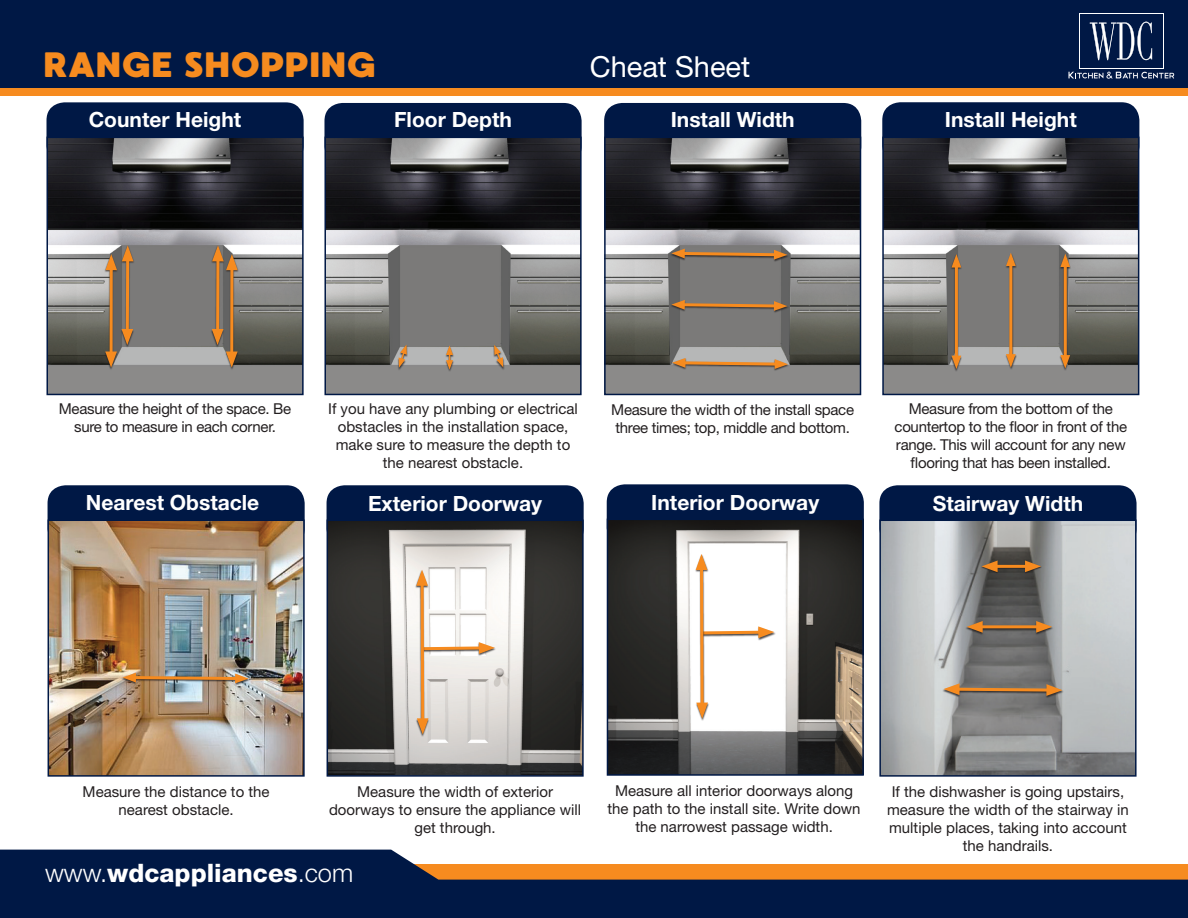
<style>
.page{position:relative;width:1188px;height:918px;background:#fff}
.page>*{position:absolute;margin:0;border:0;box-sizing:border-box;transform-origin:0 0}
.t1{font:35.25px "MADE Waffle Soft";color:#f68b1f}
.t2{font:28.95px "Helvetica Neue LT Std";color:#fff}
.t3{font:800 25.5px "Helvetica Neue LT Std";color:#fff}
.t4{font:700 21px "Helvetica Neue LT Std";color:#fff}
.t5{font:15px/18px "Helvetica Neue LT Std";color:#231f20;text-align:center}
.t6{font:15px/18px "Helvetica Neue LT Std";letter-spacing:-.02em;color:#231f20;text-align:center}
.s1{font-weight:300}
</style>
<div class="page">
<svg style="left:0;top:850px;width:1188px;height:68px;background:#464858"></svg>
<div style="left:0;top:8px;width:1188px;height:88px;background:#f68b1f"></div>
<div style="left:0;top:0;width:1188px;height:88px;background:#001845"></div>
<svg style="left:1090px;top:22px;width:62px;height:38px"></svg>
<svg style="left:1068px;top:72px;width:106px;height:7px"></svg>
<div style="left:48px;top:485px;width:257px;height:62px;background:#001845;border-radius:18px"></div>
<div style="left:327px;top:485px;width:257px;height:62px;background:#001845;border-radius:18px"></div>
<div style="left:607px;top:484px;width:257px;height:62px;background:#001845;border-radius:18px"></div>
<div style="left:879px;top:485px;width:258px;height:62px;background:#001845;border-radius:18px"></div>
<img style="left:610px;top:522px;width:251px;height:251px">
<div style="left:607px;top:519px;width:257px;height:257px;border:2px solid #001845"></div>
<div style="left:700px;top:626px;width:76px;height:15px;background:#231f20;opacity:.8"></div>
<div style="left:694px;top:554px;width:15px;height:168px;background:#fff"></div>
<svg style="left:696px;top:554px;width:78px;height:165px"></svg>
<img style="left:330px;top:523px;width:251px;height:251px">
<div style="left:327px;top:520px;width:257px;height:257px;border:2px solid #001845"></div>
<div style="left:421px;top:642px;width:76px;height:15px;background:#231f20;opacity:.8"></div>
<div style="left:415px;top:570px;width:15px;height:167px;background:#231f20;opacity:.8"></div>
<svg style="left:416px;top:570px;width:79px;height:164px"></svg>
<img style="left:882px;top:523px;width:252px;height:251px">
<div style="left:879px;top:520px;width:258px;height:257px;border:2px solid #001845"></div>
<div style="left:942px;top:683px;width:122px;height:15px;background:#231f20;opacity:.8"></div>
<svg style="left:943px;top:683px;width:120px;height:13px;background:#9a7b5c"></svg>
<div style="left:965px;top:621px;width:88px;height:15px;background:#231f20;opacity:.8"></div>
<hr style="left:977px;top:625px;width:65px;height:3px;background:#f68b1f">
<svg style="left:967px;top:621px;width:16px;height:12px"></svg>
<svg style="left:1036px;top:621px;width:16px;height:12px"></svg>
<div style="left:981px;top:561px;width:61px;height:13px;background:#231f20;opacity:.8"></div>
<hr style="left:992px;top:565px;width:39px;height:3px;background:#f68b1f">
<svg style="left:982px;top:561px;width:16px;height:11px"></svg>
<svg style="left:1025px;top:561px;width:16px;height:11px"></svg>
<img style="left:51px;top:523px;width:251px;height:251px">
<div style="left:48px;top:520px;width:257px;height:257px;border:2px solid #001845"></div>
<div style="left:882px;top:102px;width:257px;height:62px;background:#001845;border-radius:18px"></div>
<div style="left:604px;top:103px;width:257px;height:61px;background:#001845;border-radius:18px"></div>
<div style="left:324px;top:103px;width:258px;height:61px;background:#001845;border-radius:18px"></div>
<div style="left:46px;top:102px;width:258px;height:62px;background:#001845;border-radius:18px"></div>
<img style="left:49px;top:140px;width:252px;height:252px">
<div style="left:46px;top:137px;width:258px;height:258px;border:2px solid #001845"></div>
<div style="left:104px;top:254px;width:15px;height:116px;background:#231f20;opacity:.8"></div>
<hr style="left:110px;top:264px;width:3px;height:93px;background:#f68b1f">
<svg style="left:105px;top:352px;width:12px;height:16px"></svg>
<img style="left:327px;top:140px;width:252px;height:252px">
<div style="left:324px;top:137px;width:258px;height:258px;border:2px solid #001845"></div>
<div style="left:445px;top:346px;width:9px;height:27px;background:#231f20;opacity:.8"></div>
<svg style="left:446px;top:346px;width:7px;height:24px"></svg>
<div style="left:397px;top:345px;width:11px;height:25px;background:#231f20;opacity:.8"></div>
<svg style="left:399px;top:345px;width:8px;height:23px"></svg>
<img style="left:607px;top:140px;width:251px;height:252px">
<div style="left:604px;top:137px;width:257px;height:258px;border:2px solid #001845"></div>
<div style="left:671px;top:358px;width:119px;height:14px;background:#8b8a89"></div>
<svg style="left:672px;top:358px;width:116px;height:11px"></svg>
<img style="left:885px;top:140px;width:251px;height:252px">
<div style="left:882px;top:137px;width:257px;height:258px;border:2px solid #001845"></div>
<div style="left:950px;top:254px;width:13px;height:118px;background:#231f20;opacity:.8"></div>
<hr style="left:955px;top:263px;width:3px;height:97px;background:#f68b1f">
<svg style="left:952px;top:356px;width:9px;height:13px"></svg>
<svg style="left:952px;top:254px;width:9px;height:14px"></svg>
<div style="left:225px;top:254px;width:14px;height:116px;background:#231f20;opacity:.8"></div>
<hr style="left:230px;top:264px;width:3px;height:93px;background:#f68b1f">
<svg style="left:226px;top:352px;width:12px;height:16px"></svg>
<div style="left:493px;top:345px;width:11px;height:25px;background:#231f20;opacity:.8"></div>
<svg style="left:494px;top:345px;width:9px;height:22px"></svg>
<div style="left:670px;top:300px;width:119px;height:14px;background:#231f20;opacity:.8"></div>
<svg style="left:671px;top:300px;width:116px;height:11px"></svg>
<div style="left:670px;top:249px;width:119px;height:14px;background:#231f20;opacity:.8"></div>
<svg style="left:671px;top:249px;width:116px;height:11px"></svg>
<div style="left:1005px;top:253px;width:12px;height:118px;background:#231f20;opacity:.8"></div>
<hr style="left:1009px;top:262px;width:3px;height:96px;background:#f68b1f">
<svg style="left:1006px;top:354px;width:10px;height:14px"></svg>
<svg style="left:1006px;top:253px;width:10px;height:13px"></svg>
<div style="left:1059px;top:254px;width:13px;height:118px;background:#231f20;opacity:.8"></div>
<hr style="left:1064px;top:263px;width:3px;height:96px;background:#f68b1f">
<svg style="left:1060px;top:355px;width:10px;height:14px"></svg>
<svg style="left:1060px;top:254px;width:10px;height:13px"></svg>
<div style="left:120px;top:246px;width:15px;height:102px;background:#231f20;opacity:.8"></div>
<hr style="left:126px;top:256px;width:3px;height:79px;background:#f68b1f">
<svg style="left:121px;top:329px;width:12px;height:16px"></svg>
<svg style="left:105px;top:245px;width:29px;height:25px"></svg>
<div style="left:211px;top:246px;width:14px;height:102px;background:#231f20;opacity:.8"></div>
<hr style="left:216px;top:256px;width:3px;height:79px;background:#f68b1f">
<svg style="left:212px;top:329px;width:11px;height:16px"></svg>
<svg style="left:212px;top:245px;width:26px;height:25px"></svg>
<div style="left:121px;top:673px;width:129px;height:13px;background:#231f20;opacity:.8"></div>
<svg style="left:123px;top:673px;width:126px;height:10px"></svg>
<h1 class="t1" style="left:44px;top:43px;width:334px">RANGE SHOPPING</h1>
<h2 class="t2" style="left:590px;top:49px;width:162px">Cheat Sheet</h2>
<h3 class="t4" style="left:89px;top:106px;width:154px">Counter Height</h3>
<h3 class="t4" style="left:394px;top:107px;width:119px">Floor Depth</h3>
<h3 class="t4" style="left:671px;top:107px;width:125px">Install Width</h3>
<h3 class="t4" style="left:945px;top:106px;width:133px">Install Height</h3>
<p class="t6" style="left:59px;top:399px;width:234px">Measure the height of the space. Be sure to measure in each corner.</p>
<p class="t5" style="left:328px;top:400px;width:251px">If you have any plumbing or electrical obstacles in the installation space, make sure to measure the depth to the nearest obstacle.</p>
<p class="t6" style="left:611px;top:400px;width:244px;text-align:left">Measure the width of the install space three times; top, middle and bottom.</p>
<p class="t6" style="left:895px;top:399px;width:234px">Measure from the bottom of the countertop to the floor in front of the range. This will account for any new flooring that has been installed.</p>
<h3 class="t4" style="left:86px;top:489px;width:175px">Nearest Obstacle</h3>
<h3 class="t4" style="left:368px;top:491px;width:176px">Exterior Doorway</h3>
<h3 class="t4" style="left:651px;top:490px;width:169px">Interior Doorway</h3>
<h3 class="t4" style="left:933px;top:491px;width:152px">Stairway Width</h3>
<p class="t5" style="left:83px;top:782px;width:189px">Measure the distance to the nearest obstacle.</p>
<p class="t5" style="left:329px;top:782px;width:254px">Measure the width of exterior doorways to ensure the appliance will get through.</p>
<p class="t5" style="left:608px;top:781px;width:255px">Measure all interior doorways along the path to the install site. Write down the narrowest passage width.</p>
<p class="t5" style="left:887px;top:782px;width:243px">If the dishwasher is going upstairs, measure the width of the stairway in multiple places, taking into account the handrails.</p>
<h3 class="t3" style="left:45px;top:858px;width:310px"><span class="s1">www.</span>wdcappliances<span class="s1">.com</span></h3>
</div>
